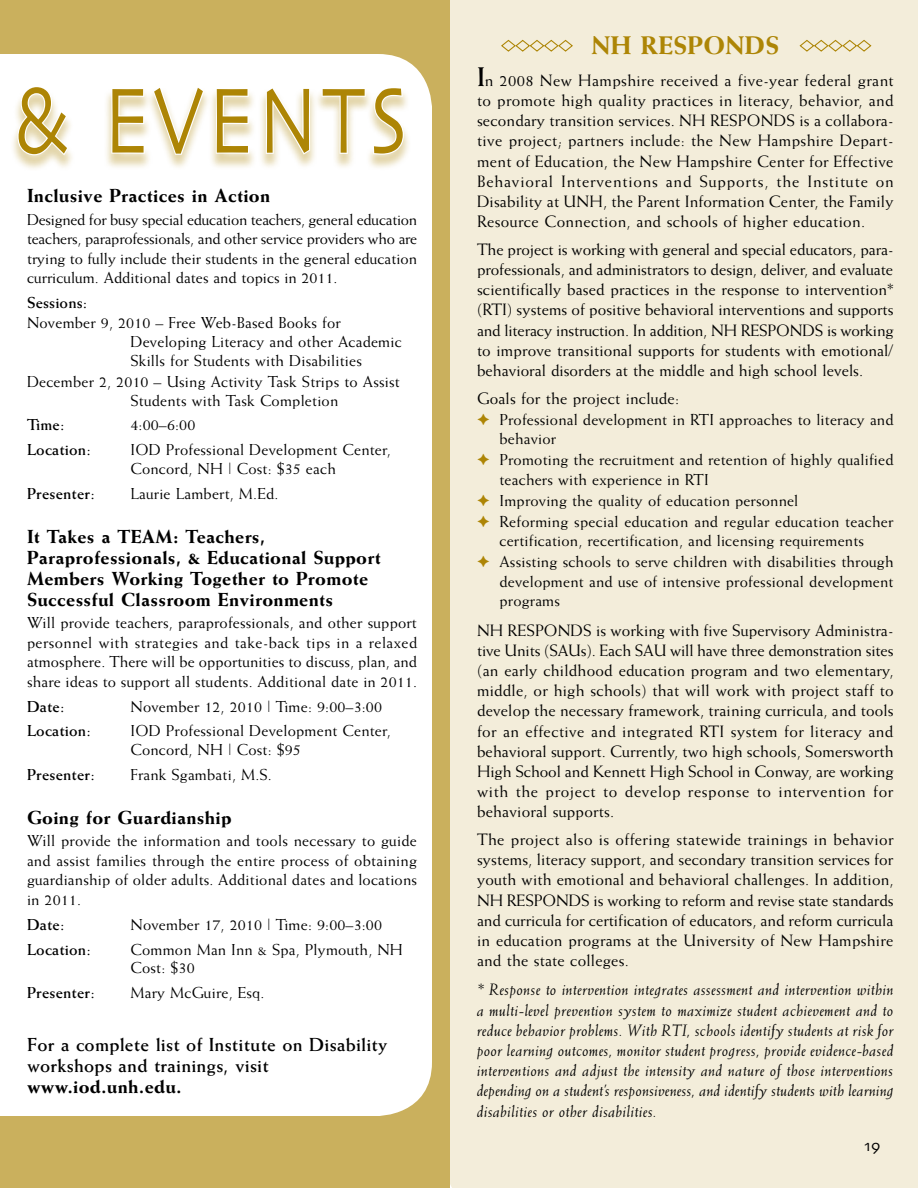
<style>
.page{position:relative;width:918px;height:1188px;background:#fff}
.page>*{position:absolute;margin:0;border:0;box-sizing:border-box;transform-origin:0 0}
.t1{font:97.5px "Skia CC";color:#ad8505;scale:.77 1}
.t2{font:800 25.5px "Weiss";letter-spacing:.015em;color:#ad8505}
.t3{font:800 18.9px/21px "Weiss";letter-spacing:.015em;color:#000}
.t4{font:700 18.9px/21px "Weiss";letter-spacing:.015em;color:#000}
.t5{font:16.5px/20.2px "Weiss";letter-spacing:.01em;color:#000;text-align:justify}
.t6{font:italic 16.5px/20.2px "Weiss";letter-spacing:.02em;color:#000;text-align:justify}
.t7{font:16.5px "Skia CC";color:#000}
.t8{font:15.9px/19.5px "Weiss";letter-spacing:.01em;color:#000}
.t9{font:700 15.9px "Weiss";letter-spacing:.01em;color:#000}
.s1{font-weight:700;font-size:27px}
</style>
<div class="page">
<div style="left:450px;top:0;width:468px;height:1188px;background:#f3edda"></div>
<div style="left:0;top:0;width:450px;height:1188px;background:#cab05d"></div>
<div style="left:0;top:54px;width:432px;height:1062px;background:#fff;border-radius:54px"></div>
<div style="left:0;top:54px;width:56px;height:1062px;background:#fff"></div>
<div style="left:8px;top:85px;width:403px;height:86px;background:#ad8505;opacity:.35"></div>
<svg style="left:16px;top:85px;width:54px;height:72px"></svg>
<svg style="left:110px;top:87px;width:36px;height:68px"></svg>
<svg style="left:152px;top:85px;width:54px;height:71px"></svg>
<svg style="left:215px;top:87px;width:35px;height:68px"></svg>
<svg style="left:265px;top:85px;width:46px;height:71px"></svg>
<svg style="left:320px;top:86px;width:85px;height:70px"></svg>
<svg style="left:500px;top:39px;width:74px;height:13px"></svg>
<svg style="left:799px;top:39px;width:73px;height:13px"></svg>
<svg style="left:478px;top:414px;width:16px;height:12px"></svg>
<svg style="left:478px;top:454px;width:16px;height:12px"></svg>
<svg style="left:478px;top:494px;width:16px;height:13px"></svg>
<svg style="left:478px;top:516px;width:16px;height:12px"></svg>
<svg style="left:478px;top:556px;width:16px;height:12px"></svg>
<h1 class="t1" style="left:14px;top:67px;width:378px">&amp; EVENTS</h1>
<p class="t3" style="left:27px;top:185px;width:245px">Inclusive Practices in Action</p>
<p class="t8" style="left:27px;top:209px;width:392px;text-align:justify">Designed for busy special education teachers, general education teachers, paraprofessionals, and other service providers who are trying to fully include their students in the general education curriculum. Additional dates and topics in 2011.</p>
<p class="t9" style="left:27px;top:293px;width:62px">Sessions:</p>
<p class="t8" style="left:130px;top:313px;width:273px;line-height:18.9px;text-indent:-103px">November 9, 2010 – Free Web-Based Books for<br>Developing Literacy and other Academic<br>Skills for Students with Disabilities</p>
<p class="t8" style="left:130px;top:372px;width:271px;line-height:18.9px;text-indent:-103px">December 2, 2010 – Using Activity Task Strips to Assist<br>Students with Task Completion</p>
<p class="t9" style="left:27px;top:416px;width:39px">Time:</p>
<p class="t8" style="left:130px;top:415px;width:66px">4:00–6:00</p>
<p class="t9" style="left:27px;top:441px;width:65px">Location:</p>
<p class="t8" style="left:130px;top:440px;width:262px;line-height:18.9px">IOD Professional Development Center,<br>Concord, NH | Cost: $35 each</p>
<p class="t9" style="left:27px;top:484px;width:69px">Presenter:</p>
<p class="t8" style="left:130px;top:484px;width:149px">Laurie Lambert, M.Ed.</p>
<p class="t3" style="left:27px;top:525px;width:355px">It Takes a TEAM: Teachers, Paraprofessionals, &amp; Educational Support Members Working Together to Promote Successful Classroom Environments</p>
<p class="t8" style="left:27px;top:613px;width:392px;text-align:justify">Will provide teachers, paraprofessionals, and other support personnel with strategies and take-back tips in a relaxed atmosphere. There will be opportunities to discuss, plan, and share ideas to support all students. Additional date in 2011.</p>
<p class="t9" style="left:27px;top:697px;width:39px">Date:</p>
<p class="t8" style="left:130px;top:696px;width:253px">November 12, 2010 | Time: 9:00–3:00</p>
<p class="t9" style="left:27px;top:722px;width:65px">Location:</p>
<p class="t8" style="left:130px;top:721px;width:262px;line-height:18.9px">IOD Professional Development Center,<br>Concord, NH | Cost: $95</p>
<p class="t9" style="left:27px;top:765px;width:69px">Presenter:</p>
<p class="t8" style="left:130px;top:765px;width:143px">Frank Sgambati, M.S.</p>
<p class="t3" style="left:27px;top:806px;width:206px">Going for Guardianship</p>
<p class="t8" style="left:27px;top:831px;width:392px;text-align:justify">Will provide the information and tools necessary to guide and assist families through the entire process of obtaining guardianship of older adults. Additional dates and locations in 2011.</p>
<p class="t9" style="left:27px;top:915px;width:39px">Date:</p>
<p class="t8" style="left:130px;top:914px;width:253px">November 17, 2010 | Time: 9:00–3:00</p>
<p class="t9" style="left:27px;top:940px;width:65px">Location:</p>
<p class="t8" style="left:130px;top:939px;width:274px;line-height:18.9px">Common Man Inn &amp; Spa, Plymouth, NH<br>Cost: $30</p>
<p class="t9" style="left:27px;top:984px;width:69px">Presenter:</p>
<p class="t8" style="left:130px;top:983px;width:136px">Mary McGuire, Esq.</p>
<p class="t4" style="left:27px;top:1034px;width:362px">For a complete list of Institute on Disability workshops and trainings, visit</p>
<p class="t3" style="left:27px;top:1076px;width:156px">www.iod.unh.edu.</p>
<h2 class="t2" style="left:591px;top:30px;width:189px">NH RESPONDS</h2>
<p class="t5" style="left:477px;top:70px;width:418px"><span class="s1">I</span>n 2008 New Hampshire received a five-year federal grant to promote high quality practices in literacy, behavior, and secondary transition services. NH RESPONDS is a collabora&shy;tive project; partners include: the New Hampshire Depart&shy;ment of Education, the New Hampshire Center for Effective Behavioral Interventions and Supports, the Institute on Disability at UNH, the Parent Information Center, the Family Resource Connection, and schools of higher education.</p>
<p class="t5" style="left:477px;top:239px;width:418px">The project is working with general and special educators, para&shy;professionals, and administrators to design, deliver, and evaluate scientifically based practices in the response to intervention* (RTI) systems of positive behavioral interventions and supports and literacy instruction. In addition, NH RESPONDS is working to improve transitional supports for students with emotional/ behavioral disorders at the middle and high school levels.</p>
<p class="t5" style="left:477px;top:388px;width:204px">Goals for the project include:</p>
<p class="t8" style="left:499px;top:409px;width:396px">Professional development in RTI approaches to literacy and behavior</p>
<p class="t8" style="left:499px;top:450px;width:396px">Promoting the recruitment and retention of highly qualified teachers with experience in RTI</p>
<p class="t8" style="left:499px;top:490px;width:395px;line-height:21px">Improving the quality of education personnel<br>Reforming special education and regular education teacher</p>
<p class="t8" style="left:499px;top:530px;width:396px;line-height:21px">certification, recertification, and licensing requirements<br>Assisting schools to serve children with disabilities through</p>
<p class="t8" style="left:499px;top:571px;width:396px">development and use of intensive professional development programs</p>
<p class="t5" style="left:477px;top:620px;width:418px">NH RESPONDS is working with five Supervisory Administra&shy;tive Units (SAUs). Each SAU will have three demonstration sites (an early childhood education program and two elementary, middle, or high schools) that will work with project staff to develop the necessary framework, training curricula, and tools for an effective and integrated RTI system for literacy and behavioral support. Currently, two high schools, Somersworth High School and Kennett High School in Conway, are working with the project to develop response to intervention for behavioral supports.</p>
<p class="t5" style="left:477px;top:829px;width:418px">The project also is offering statewide trainings in behavior systems, literacy support, and secondary transition services for youth with emotional and behavioral challenges. In addition, NH RESPONDS is working to reform and revise state standards and curricula for certification of educators, and reform curricula in education programs at the University of New Hampshire and the state colleges.</p>
<p class="t6" style="left:477px;top:979px;width:418px">* Response to intervention integrates assessment and intervention within a multi-level prevention system to maximize student achievement and to reduce behavior problems. With RTI, schools identify students at risk for poor learning outcomes, monitor student progress, provide evidence-based interventions and adjust the intensity and nature of those interventions depending on a student’s responsiveness, and identify students with learning disabilities or other disabilities.</p>
<p class="t7" style="left:865px;top:1136px;width:17px">19</p>
</div>
